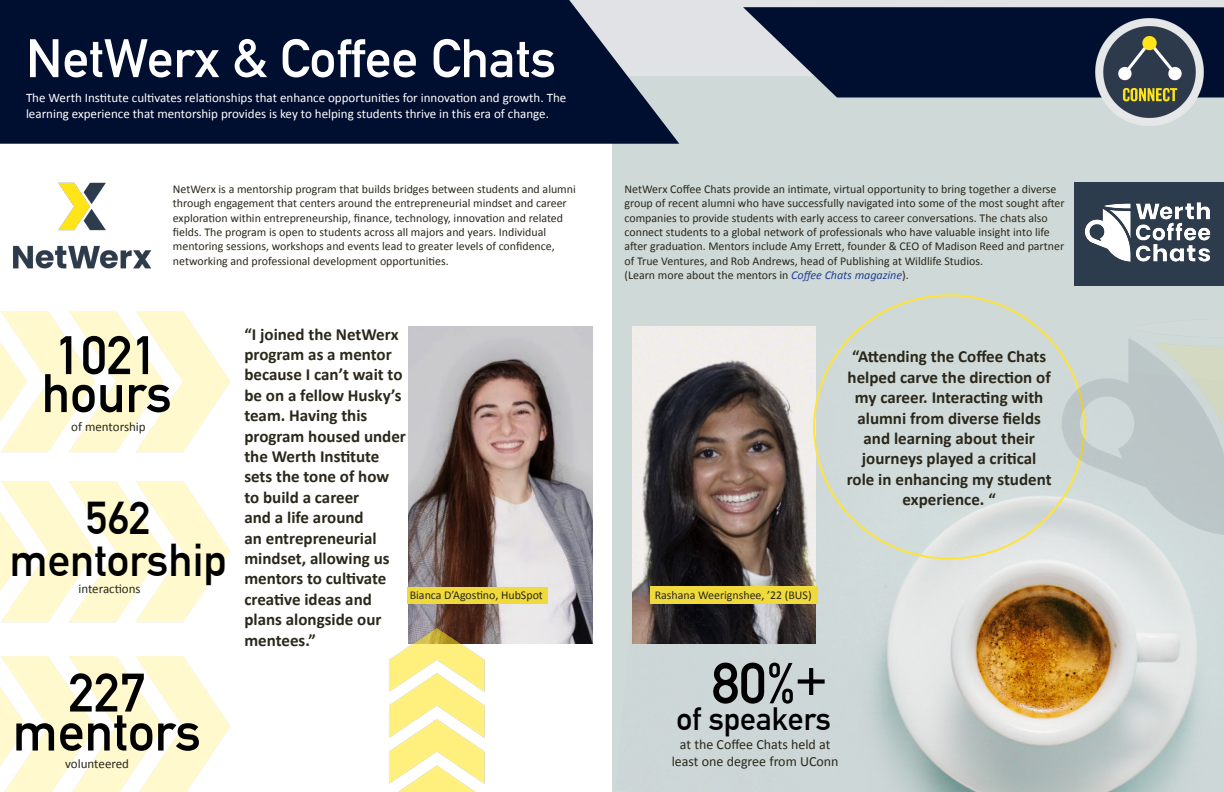
<style>
.page{position:relative;width:1224px;height:792px;background:#fff}
.page>*{position:absolute;margin:0;border:0;box-sizing:border-box;transform-origin:0 0}
.t1{font:700 56.7px "DIN Alternate";color:#000}
.t2{font:700 53.3px/38px "DIN Alternate";color:#000}
.t3{font:700 53.3px "DIN Alternate";color:#fff}
.t4{font:700 45px/42px "DIN Alternate";color:#000;text-align:center}
.t5{font:700 31.6px "DIN Alternate";color:#000}
.t6{font:700 17px/20.4px "Calibri";color:#2b281b}
.t7{font:14px/16.8px "Calibri";color:#2b281b;text-align:center}
.t8{font:13px/15.6px "Calibri";color:#fff}
.t9{font:13px "Calibri";color:#2b281b}
.t10{font:11.9px/14.3px "Calibri";color:#2b281b}
.s1{font-style:italic;font-size:12px;color:#25408f}
</style>
<div class="page">
<div style="left:612px;top:69px;width:612px;height:723px;background:#cfd9d8"></div>
<div style="left:459px;top:0;width:765px;height:76px;background:#e0e2e5"></div>
<svg style="left:0;top:0;width:679px;height:144px;background:#121f3d"></svg>
<img style="left:632px;top:327px;width:565px;height:465px">
<img style="left:409px;top:327px;width:183px;height:317px">
<div style="left:407px;top:587px;width:141px;height:17px;background:#efd93b"></div>
<img style="left:0;top:311px;width:62px;height:142px">
<img style="left:62px;top:311px;width:67px;height:142px">
<img style="left:129px;top:311px;width:102px;height:142px">
<div style="left:1074px;top:183px;width:150px;height:103px;background:#2d3c4d"></div>
<svg style="left:743px;top:7px;width:481px;height:90px;background:#1b2745"></svg>
<img style="left:1085px;top:202px;width:126px;height:60px">
<img style="left:1095px;top:18px;width:108px;height:108px">
<img style="left:398px;top:788px;width:77px;height:4px">
<img style="left:389px;top:742px;width:96px;height:46px">
<img style="left:389px;top:696px;width:96px;height:46px">
<img style="left:389px;top:624px;width:107px;height:72px">
<img style="left:13px;top:182px;width:139px;height:87px">
<img style="left:0;top:481px;width:62px;height:142px">
<img style="left:62px;top:481px;width:67px;height:142px">
<img style="left:129px;top:481px;width:102px;height:142px">
<img style="left:0;top:656px;width:62px;height:136px">
<img style="left:62px;top:656px;width:67px;height:136px">
<img style="left:129px;top:656px;width:102px;height:136px">
<img style="left:633px;top:327px;width:182px;height:317px">
<div style="left:650px;top:586px;width:168px;height:18px;background:#efd93b"></div>
<img style="left:1045px;top:327px;width:179px;height:244px">
<h2 class="t3" style="left:26px;top:18px;width:532px">NetWerx &amp; Coffee Chats</h2>
<p class="t8" style="left:26px;top:90px;width:542px">The Werth Institute cultivates relationships that enhance opportunities for innovation and growth. The learning experience that mentorship provides is key to helping students thrive in this era of change.</p>
<p class="t10" style="left:173px;top:182px;width:404px">NetWerx is a mentorship program that builds bridges between students and alumni through engagement that centers around the entrepreneurial mindset and career exploration within entrepreneurship, finance, technology, innovation and related fields. The program is open to students across all majors and years. Individual mentoring sessions, workshops and events lead to greater levels of confidence, networking and professional development opportunities.</p>
<h2 class="t2" style="left:42px;top:333px;width:132px">1021 hours</h2>
<p class="t9" style="left:71px;top:417px;width:76px">of mentorship</p>
<h3 class="t4" style="left:9px;top:494px;width:219px">562 mentorship</h3>
<p class="t9" style="left:78px;top:580px;width:64px">interactions</p>
<h2 class="t2" style="left:13px;top:670px;width:190px;line-height:39px;text-align:center">227 mentors</h2>
<p class="t9" style="left:65px;top:754px;width:65px">volunteered</p>
<p class="t6" style="left:244px;top:323px;width:163px">“I joined the NetWerx program as a mentor because I can’t wait to be on a fellow Husky’s team. Having this program housed under the Werth Institute sets the tone of how to build a career<br>and a life around<br>an entrepreneurial mindset, allowing us mentors to cultivate creative ideas and plans alongside our mentees.”</p>
<p class="t10" style="left:410px;top:588px;width:135px">Bianca D’Agostino, HubSpot</p>
<p class="t10" style="left:625px;top:182px;width:442px">NetWerx Coffee Chats provide an intimate, virtual opportunity to bring together a diverse group of recent alumni who have successfully navigated into some of the most sought after companies to provide students with early access to career conversations. The chats also connect students to a global network of professionals who have valuable insight into life after graduation. Mentors include Amy Errett, founder &amp; CEO of Madison Reed and partner of True Ventures, and Rob Andrews, head of Publishing at Wildlife Studios.<br>(Learn more about the mentors in <span class="s1">Coffee Chats magazine</span>).</p>
<h3 class="t6" style="left:847px;top:346px;width:206px;text-align:center">“Attending the Coffee Chats helped carve the direction of my career. Interacting with alumni from diverse fields and learning about their journeys played a critical role in enhancing my student experience. “</h3>
<p class="t10" style="left:655px;top:588px;width:158px">Rashana Weerignshee, ’22 (BUS)</p>
<h1 class="t1" style="left:712px;top:640px;width:85px">80%</h1>
<h3 class="t5" style="left:677px;top:695px;width:156px">of speakers</h3>
<h2 class="t2" style="left:795px;top:654px;width:33px">+</h2>
<p class="t7" style="left:672px;top:736px;width:168px">at the Coffee Chats held at least one degree from UConn</p>
</div>
